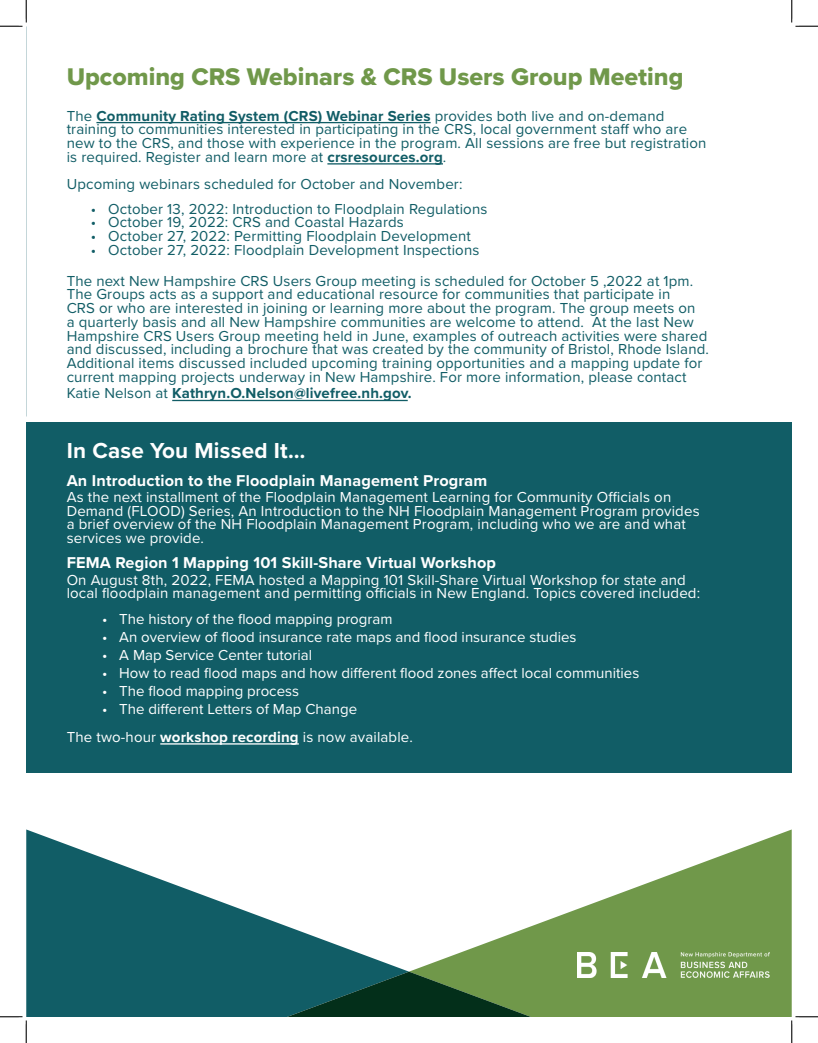
<style>
.page{position:relative;width:818px;height:1043px;background:#fff}
.page>*{position:absolute;margin:0;border:0;box-sizing:border-box;transform-origin:0 0}
.t1{font:25px "Proxima Nova Extrabld";color:#70984a}
.t2{font:700 22.5px "Proxima Nova";letter-spacing:.01em;color:#fff}
.t3{font:700 16.25px "Proxima Nova";letter-spacing:.01em;color:#fff}
.t4{font:15px/13.8px "Proxima Nova";letter-spacing:.01em;color:#115d66}
.t5{font:15px/13.8px "Proxima Nova";letter-spacing:.01em;color:#fff}
.t6{font:700 15px "Proxima Nova";letter-spacing:.01em;color:#115d66}
.s1{font-weight:700}
.s2{font-weight:400}
</style>
<div class="page">
<svg style="left:26px;top:829px;width:381px;height:187px;fill:#115d66"></svg>
<svg style="left:411px;top:829px;width:380px;height:187px;fill:#70984a"></svg>
<svg style="left:278px;top:971px;width:261px;height:45px"></svg>
<img style="left:577px;top:952px;width:192px;height:25px">
<div style="left:26px;top:422px;width:765px;height:350px;background:#115d66"></div>
<hr style="left:160px;top:743px;width:139px;height:1px;background:#fff">
<hr style="left:96px;top:122px;width:334px;height:1px;background:#115d66">
<hr style="left:327px;top:163px;width:116px;height:1px;background:#115d66">
<hr style="left:172px;top:400px;width:236px;height:1px;background:#115d66">
<svg style="left:0;top:0;width:27px;height:27px"></svg>
<svg style="left:0;top:1015px;width:27px;height:27px"></svg>
<svg style="left:791px;top:0;width:27px;height:27px"></svg>
<svg style="left:790px;top:1015px;width:28px;height:27px"></svg>
<h1 class="t1" style="left:67px;top:58px;width:618px">Upcoming CRS Webinars &amp; CRS Users Group Meeting</h1>
<p class="t4" style="left:67px;top:108px;width:641px">The <span class="s1">Community Rating System (CRS) Webinar Series</span> provides both live and on-demand training to communities interested in participating in the CRS, local government staff who are new to the CRS, and those with experience in the program. All sessions are free but registration is required. Register and learn more at <span class="s1">crsresources.org</span>.</p>
<p class="t4" style="left:67px;top:177px;width:397px">Upcoming webinars scheduled for October and November:</p>
<p class="t4" style="left:91px;top:201px;width:398px">• October 13, 2022: Introduction to Floodplain Regulations</p>
<p class="t4" style="left:91px;top:215px;width:314px">• October 19, 2022: CRS and Coastal Hazards</p>
<p class="t4" style="left:91px;top:229px;width:382px">• October 27, 2022: Permitting Floodplain Development</p>
<p class="t4" style="left:91px;top:242px;width:390px">• October 27, 2022: Floodplain Development Inspections</p>
<p class="t4" style="left:67px;top:273px;width:643px">The next New Hampshire CRS Users Group meeting is scheduled for October 5 ,2022 at 1pm.<br>The Groups acts as a support and educational resource for communities that participate in<br>CRS or who are interested in joining or learning more about the program. The group meets on<br>a quarterly basis and all New Hampshire communities are welcome to attend. At the last New Hampshire CRS Users Group meeting held in June, examples of outreach activities were shared and discussed, including a brochure that was created by the community of Bristol, Rhode Island.<br>Additional items discussed included upcoming training opportunities and a mapping update for current mapping projects underway in New Hampshire. For more information, please contact</p>
<p class="t6" style="left:67px;top:382px;width:346px"><span class="s2">Katie Nelson at</span> Kathryn.O.Nelson@livefree.nh.gov.</p>
<h2 class="t2" style="left:67px;top:434px;width:240px">In Case You Missed It…</h2>
<p class="t3" style="left:67px;top:468px;width:422px">An Introduction to the Floodplain Management Program</p>
<p class="t5" style="left:67px;top:489px;width:634px">As the next installment of the Floodplain Management Learning for Community Officials on Demand (FLOOD) Series, An Introduction to the NH Floodplain Management Program provides a brief overview of the NH Floodplain Management Program, including who we are and what services we provide.</p>
<p class="t3" style="left:67px;top:550px;width:431px">FEMA Region 1 Mapping 101 Skill-Share Virtual Workshop</p>
<p class="t5" style="left:67px;top:572px;width:635px">On August 8th, 2022, FEMA hosted a Mapping 101 Skill-Share Virtual Workshop for state and local floodplain management and permitting officials in New England. Topics covered included:</p>
<p class="t5" style="left:102px;top:611px;width:291px">• The history of the flood mapping program</p>
<p class="t5" style="left:102px;top:629px;width:475px">• An overview of flood insurance rate maps and flood insurance studies</p>
<p class="t5" style="left:102px;top:647px;width:211px">• A Map Service Center tutorial</p>
<p class="t5" style="left:102px;top:665px;width:538px">• How to read flood maps and how different flood zones affect local communities</p>
<p class="t5" style="left:102px;top:683px;width:198px">• The flood mapping process</p>
<p class="t5" style="left:102px;top:701px;width:256px">• The different Letters of Map Change</p>
<p class="t5" style="left:67px;top:729px;width:347px">The two-hour <span class="s1">workshop recording</span> is now available.</p>
</div>
